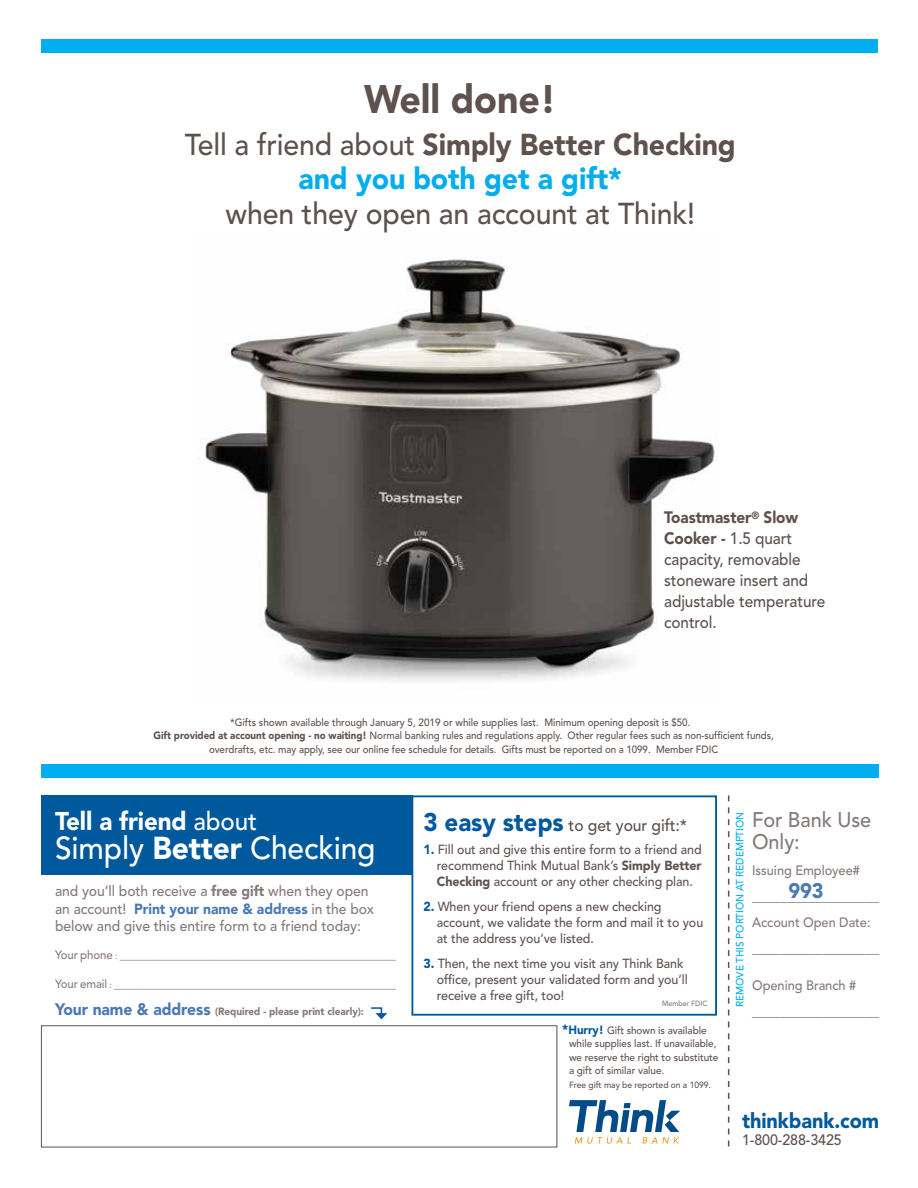
<style>
.page{position:relative;width:918px;height:1188px;background:#fff}
.page>*{position:absolute;margin:0;border:0;box-sizing:border-box;transform-origin:0 0}
.t1{font:900 39.45px "Avenir";letter-spacing:-.005em;color:#5e514e;scale:.95 1}
.t2{font:500 31.5px "Avenir";letter-spacing:-.005em;color:#fff;scale:.95 1}
.t3{font:900 30px/34.5px "Avenir";letter-spacing:-.005em;color:#5e514e;text-align:center;scale:.95 1}
.t4{font:500 30px "Avenir";letter-spacing:-.005em;color:#5e514e;scale:.95 1}
.t5{font:900 25.5px "Avenir";letter-spacing:-.005em;color:#fff;scale:.95 1}
.t6{font:500 21px/22.5px "Avenir";letter-spacing:-.005em;color:#857a78;scale:.95 1}
.t7{font:900 21px "Avenir";letter-spacing:-.005em;color:#00599d;scale:.95 1}
.t8{font:900 21px "Avenir";color:#4a79b3;scale:.95 1}
.t9{font:500 16.5px/21px "Avenir";letter-spacing:-.005em;color:#5e514e;scale:.93 1}
.t10{font:500 16.5px "Avenir";letter-spacing:-.005em;color:#5e514e;scale:.95 1}
.t11{font:500 15px "Avenir";color:#857a78;scale:.95 1}
.t12{font:500 15px "Avenir";letter-spacing:-.005em;color:#5e514e;scale:.95 1}
.t13{font:500 14.7px/17.2px "Avenir";letter-spacing:-.005em;color:#857a78;scale:.95 1}
.t14{font:500 13.5px "Avenir";letter-spacing:-.005em;color:#857a78;scale:.95 1}
.t15{font:500 13.2px/16.2px "Avenir";letter-spacing:-.005em;color:#5e514e;scale:.95 1}
.t16{font:500 12px "Avenir";letter-spacing:-.005em;color:#857a78;scale:.95 1}
.t17{font:500 10.5px "Avenir";letter-spacing:-.005em;color:#5e514e;scale:.93 1}
.t18{font:500 10.5px/13.5px "Avenir";letter-spacing:-.005em;color:#5e514e;scale:.95 1}
.t19{font:900 10.5px "Avenir";letter-spacing:-.005em;color:#857a78;scale:.95 1}
.t20{font:500 10.5px "Avenir";letter-spacing:-.005em;color:#00aeef;scale:.95 1}
.t21{font:500 9px "Avenir";letter-spacing:-.005em;color:#5e514e;scale:.95 1}
.t22{font:500 7.5px "Avenir";letter-spacing:-.005em;color:#857a78;scale:.95 1}
.s1{font-weight:500}
.s2{color:#00aeef}
.s3{font-weight:900}
.s4{font-weight:900;color:#4a79b3}
.s5{font-size:9px}
.s6{font-size:16.5px;color:#4a79b3}
.s7{font-weight:900;font-size:25.5px;color:#00599d}
.s8{font-weight:900;color:#00599d}
.s9{font-weight:900;font-size:13.5px;color:#00599d}
.s10{font-weight:900;font-size:12px;color:#00599d}
</style>
<div class="page">
<img style="left:201px;top:257px;width:514px;height:424px">
<div style="left:411px;top:795px;width:306px;height:221px;border:2px solid #00599d"></div>
<svg style="left:728px;top:795px;width:1px;height:351px"></svg>
<svg style="left:569px;top:1100px;width:111px;height:44px"></svg>
<div style="left:41px;top:795px;width:372px;height:80px;background:#00599d"></div>
<svg style="left:371px;top:1007px;width:16px;height:12px"></svg>
<div style="left:41px;top:1025px;width:516px;height:122px;background:#fff;border:1px solid #5e514e"></div>
<div style="left:41px;top:39px;width:837px;height:14px;background:#00aeef"></div>
<div style="left:41px;top:765px;width:837px;height:13px;background:#00aeef"></div>
<h1 class="t1" style="left:364px;top:76px;width:204px">Well done!</h1>
<h3 class="t3" style="left:185px;top:127px;width:582px"><span class="s1">Tell a friend about</span> Simply Better Checking <span class="s2">and you both get a gift*</span></h3>
<h3 class="t4" style="left:226px;top:196px;width:496px">when they open an account at Think!</h3>
<p class="t9" style="left:664px;top:508px;width:175px"><span class="s3">Toastmaster</span><sup>®</sup> <span class="s3">Slow<br>Cooker -</span> 1.5 quart capacity, removable stoneware insert and adjustable temperature control.</p>
<p class="t18" style="left:230px;top:716px;width:486px">*Gifts shown available through January 5, 2019 or while supplies last. Minimum opening deposit is $50.</p>
<p class="t17" style="left:154px;top:730px;width:668px"><span class="s3">Gift provided at account opening - no waiting!</span> Normal banking rules and regulations apply. Other regular fees such as non-sufficient funds,</p>
<p class="t17" style="left:209px;top:743px;width:549px">overdrafts, etc. may apply, see our online fee schedule for details. Gifts must be reported on a 1099. Member FDIC</p>
<h3 class="t5" style="left:55px;top:806px;width:214px">Tell a friend <span class="s1">about</span></h3>
<h2 class="t2" style="left:55px;top:830px;width:339px">Simply <span class="s3">Better</span> Checking</h2>
<p class="t13" style="left:55px;top:883px;width:337px">and you’ll both receive a <span class="s3">free gift</span> when they open an account! <span class="s4">Print your name &amp; address</span> in the box below and give this entire form to a friend today:</p>
<p class="t16" style="left:55px;top:948px;width:361px">Your phone <span class="s5">:</span> _________________________________________________</p>
<p class="t16" style="left:55px;top:977px;width:361px">Your email <span class="s5">:</span> __________________________________________________</p>
<p class="t19" style="left:55px;top:1005px;width:327px"><span class="s6">Your name &amp; address</span> (Required - please print clearly):</p>
<p class="t10" style="left:423px;top:816px;width:279px"><span class="s7">3 easy steps</span> to get your gift:*</p>
<p class="t15" style="left:437px;top:841px;width:280px;text-align:justify;text-indent:-14px"><span class="s8">1.</span> Fill out and give this entire form to a friend and recommend Think Mutual Bank’s <span class="s3">Simply Better Checking</span> account or any other checking plan.</p>
<p class="t15" style="left:437px;top:898px;width:282px;text-indent:-14px"><span class="s8">2.</span> When your friend opens a new checking account, we validate the form and mail it to you at the address you’ve listed.</p>
<p class="t15" style="left:437px;top:955px;width:266px;text-indent:-14px"><span class="s8">3.</span> Then, the next time you visit any Think Bank office, present your validated form and you’ll receive a free gift, too!</p>
<p class="t22" style="left:662px;top:999px;width:49px">Member FDIC</p>
<p class="t18" style="left:569px;top:1024px;width:159px;text-indent:-7px"><span class="s9">*</span><span class="s10">Hurry!</span> Gift shown is available while supplies last. If unavailable, we reserve the right to substitute a gift of similar value.</p>
<p class="t21" style="left:569px;top:1080px;width:151px">Free gift may be reported on a 1099.</p>
<p class="t20" style="left:734px;top:1007px;width:207px;rotate:-90deg">REMOVE THIS PORTION AT REDEMPTION</p>
<h3 class="t6" style="left:752px;top:809px;width:127px">For Bank Use<br>Only:</h3>
<p class="t14" style="left:752px;top:863px;width:115px">Issuing Employee#</p>
<p class="t11" style="left:752px;top:887px;width:135px">__________________</p>
<p class="t14" style="left:752px;top:915px;width:126px">Account Open Date:</p>
<p class="t11" style="left:752px;top:939px;width:135px">__________________</p>
<p class="t14" style="left:752px;top:978px;width:111px">Opening Branch #</p>
<p class="t11" style="left:752px;top:1002px;width:135px">__________________</p>
<h3 class="t8" style="left:789px;top:878px;width:39px">993</h3>
<h3 class="t7" style="left:742px;top:1108px;width:146px">thinkbank.com</h3>
<p class="t12" style="left:742px;top:1131px;width:106px">1-800-288-3425</p>
</div>
